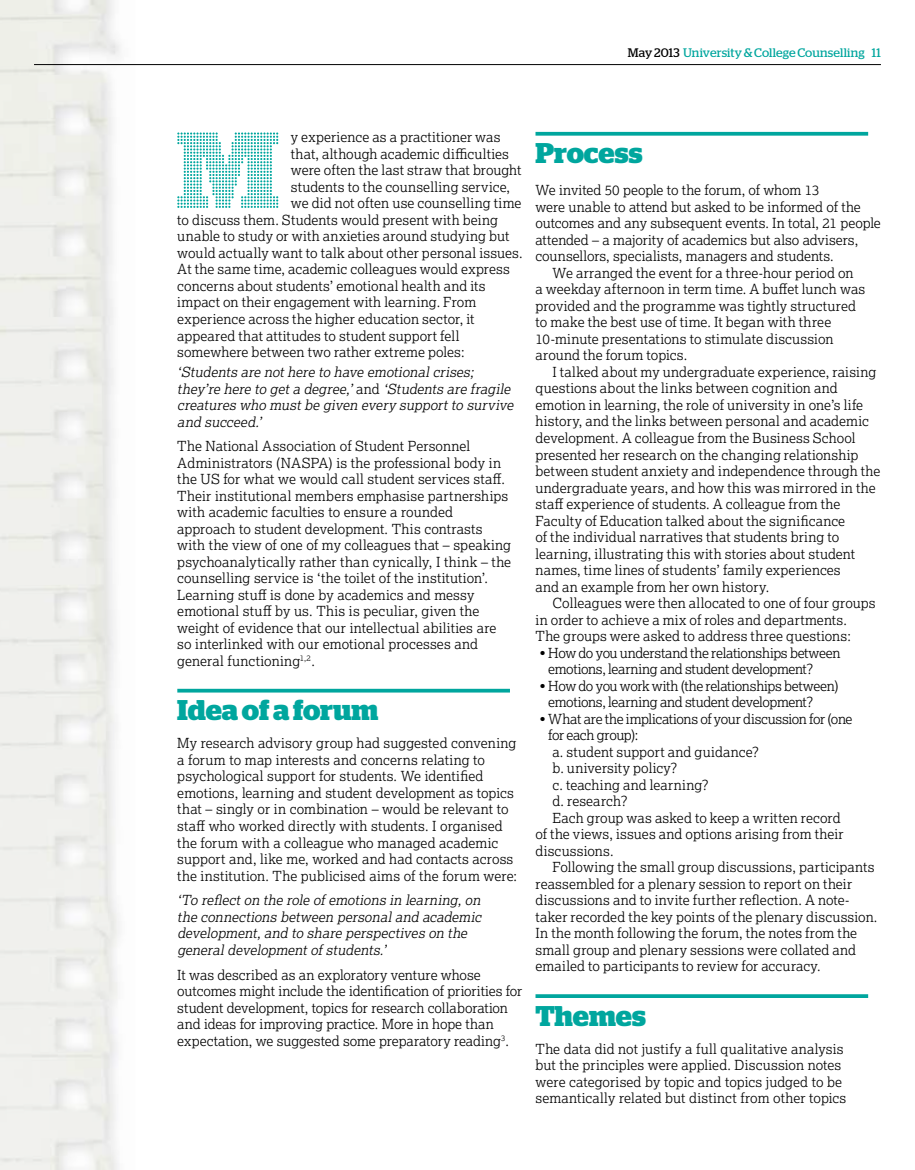
<style>
.page{position:relative;width:915px;height:1170px;background:#fff}
.page>*{position:absolute;margin:0;border:0;box-sizing:border-box;transform-origin:0 0}
.t1{font:106.2px "Stag Bold Dot";color:#00a69e}
.t2{font:700 28.5px "Stag";letter-spacing:-.005em;color:#00a69e}
.t3{font:300 13.8px/16.5px "Lexia";letter-spacing:.005em;color:#000}
.t4{font:italic 300 13.8px/16.5px "Lexia";color:#000}
.t5{font:300 13.8px/16.5px "Lexia";letter-spacing:-.025em;color:#000}
.t6{font:300 13.8px "Lexia";letter-spacing:-.035em;color:#000}
.t7{font:12.3px "Stag";letter-spacing:.01em;color:#00a69e}
.s1{color:#000}
.s2{font-style:normal}
</style>
<div class="page">
<hr style="left:34px;top:64px;width:846px;height:1px;background:#000">
<svg style="left:177px;top:688px;width:333px;height:4px"></svg>
<svg style="left:535px;top:132px;width:332px;height:4px"></svg>
<hr style="left:535px;top:994px;width:332px;height:3px;background:#00a69e">
<p class="t7" style="left:627px;top:45px;width:254px"><span class="s1">May 2013</span> University &amp; College Counselling 11</p>
<h1 class="t1" style="left:175px;top:107px;width:107px">M</h1>
<p class="t3" style="left:291px;top:129px;width:211px">y experience as a practitioner was</p>
<p class="t3" style="left:291px;top:145px;width:219px">that, although academic difficulties</p>
<p class="t3" style="left:291px;top:162px;width:232px">were often the last straw that brought</p>
<p class="t3" style="left:291px;top:178px;width:221px">students to the counselling service,</p>
<p class="t3" style="left:291px;top:195px;width:232px">we did not often use counselling time</p>
<p class="t3" style="left:177px;top:211px;width:322px">to discuss them. Students would present with being</p>
<p class="t3" style="left:177px;top:228px;width:333px">unable to study or with anxieties around studying but</p>
<p class="t3" style="left:177px;top:244px;width:347px">would actually want to talk about other personal issues.</p>
<p class="t3" style="left:177px;top:261px;width:334px">At the same time, academic colleagues would express</p>
<p class="t3" style="left:177px;top:277px;width:310px">concerns about students’ emotional health and its</p>
<p class="t3" style="left:177px;top:294px;width:300px">impact on their engagement with learning. From</p>
<p class="t3" style="left:177px;top:310px;width:298px">experience across the higher education sector, it</p>
<p class="t3" style="left:177px;top:327px;width:283px">appeared that attitudes to student support fell</p>
<p class="t3" style="left:177px;top:343px;width:288px">somewhere between two rather extreme poles:</p>
<p class="t4" style="left:177px;top:363px;width:340px">‘Students are nothere to have emotionalcrises; they’re here to geta degree,’<span class="s2">a n d</span> ‘Students are fragile creatures who mustbe given every supportto survive and succeed.’</p>
<p class="t3" style="left:177px;top:437px;width:335px">The National Association of Student Personnel Administrators (NASPA) is the professional body in the US for what we would call student services staff.<br>Their institutional members emphasise partnerships with academic faculties to ensure a rounded approach to student development. This contrasts with the view of one of my colleagues that – speaking psychoanalytically rather than cynically, I think – the counselling service is ‘the toilet of the institution’.<br>Learning stuff is done by academics and messy emotional stuff by us. This is peculiar, given the weight of evidence that our intellectual abilities are so interlinked with our emotional processes and general functioning<sup>1,2</sup>.</p>
<h2 class="t2" style="left:177px;top:693px;width:202px">Idea of a forum</h2>
<p class="t3" style="left:177px;top:734px;width:341px">My research advisory group had suggested convening a forum to map interests and concerns relating to psychological support for students. We identified emotions, learning and student development as topics that – singly or in combination – would be relevant to staff who worked directly with students. I organised the forum with a colleague who managed academic support and, like me, worked and had contacts across the institution. The publicised aims of the forum were:</p>
<p class="t4" style="left:177px;top:891px;width:308px">‘To reflecton the role ofemotions in learning,on the connections between personaland academic development,and to share perspectives on the generaldevelopmentofstudents.’</p>
<p class="t3" style="left:177px;top:965px;width:346px">It was described as an exploratory venture whose outcomes might include the identification of priorities for student development, topics for research collaboration and ideas for improving practice. More in hope than expectation, we suggested some preparatory reading<sup>3</sup>.</p>
<h2 class="t2" style="left:535px;top:137px;width:109px">Process</h2>
<p class="t3" style="left:535px;top:182px;width:285px">We invited 50 people to the forum, of whom 13</p>
<p class="t3" style="left:535px;top:198px;width:326px">were unable to attend but asked to be informed of the</p>
<p class="t3" style="left:535px;top:215px;width:347px">outcomes and any subsequent events. In total, 21 people</p>
<p class="t3" style="left:535px;top:231px;width:324px">attended – a majority of academics but also advisers,</p>
<p class="t3" style="left:535px;top:248px;width:299px">counsellors, specialists, managers and students.</p>
<p class="t3" style="left:552px;top:264px;width:302px">We arranged the event for a three-hour period on</p>
<p class="t3" style="left:535px;top:281px;width:331px">a weekday afternoon in term time. A buffet lunch was</p>
<p class="t3" style="left:535px;top:297px;width:322px">provided and the programme was tightly structured</p>
<p class="t3" style="left:535px;top:314px;width:297px">to make the best use of time. It began with three</p>
<p class="t3" style="left:535px;top:330px;width:299px">10-minute presentations to stimulate discussion</p>
<p class="t3" style="left:535px;top:347px;width:153px">around the forum topics.</p>
<p class="t3" style="left:552px;top:363px;width:325px">I talked about my undergraduate experience, raising</p>
<p class="t3" style="left:535px;top:380px;width:303px">questions about the links between cognition and</p>
<p class="t3" style="left:535px;top:396px;width:329px">emotion in learning, the role of university in one’s life</p>
<p class="t3" style="left:535px;top:413px;width:335px">history, and the links between personal and academic</p>
<p class="t3" style="left:535px;top:429px;width:321px">development. A colleague from the Business School</p>
<p class="t3" style="left:535px;top:446px;width:324px">presented her research on the changing relationship</p>
<p class="t3" style="left:535px;top:462px;width:346px">between student anxiety and independence through the</p>
<p class="t3" style="left:535px;top:479px;width:341px">undergraduate years, and how this was mirrored in the</p>
<p class="t3" style="left:535px;top:495px;width:306px">staff experience of students. A colleague from the</p>
<p class="t3" style="left:535px;top:512px;width:311px">Faculty of Education talked about the significance</p>
<p class="t3" style="left:535px;top:528px;width:305px">of the individual narratives that students bring to</p>
<p class="t3" style="left:535px;top:545px;width:321px">learning, illustrating this with stories about student</p>
<p class="t3" style="left:535px;top:561px;width:306px">names, time lines of students’ family experiences</p>
<p class="t3" style="left:535px;top:578px;width:235px">and an example from her own history.</p>
<p class="t3" style="left:552px;top:594px;width:324px">Colleagues were then allocated to one of four groups</p>
<p class="t3" style="left:535px;top:611px;width:313px">in order to achieve a mix of roles and departments.</p>
<p class="t3" style="left:535px;top:627px;width:317px">The groups were asked to address three questions:</p>
<p class="t5" style="left:548px;top:644px;width:294px;text-indent:-9px">• How do you understand the relationships between emotions, learning and student development?</p>
<p class="t5" style="left:548px;top:677px;width:292px;text-indent:-9px">• How do you work with (the relationships between) emotions, learning and student development?</p>
<p class="t5" style="left:539px;top:710px;width:314px">• What are the implications of your discussion for (one</p>
<p class="t6" style="left:548px;top:726px;width:91px">for each group):</p>
<p class="t3" style="left:552px;top:743px;width:208px">a. student support and guidance?</p>
<p class="t3" style="left:552px;top:759px;width:126px">b. university policy?</p>
<p class="t3" style="left:552px;top:776px;width:158px">c. teaching and learning?</p>
<p class="t3" style="left:552px;top:792px;width:77px">d. research?</p>
<p class="t3" style="left:552px;top:809px;width:289px">Each group was asked to keep a written record</p>
<p class="t3" style="left:535px;top:825px;width:309px">of the views, issues and options arising from their</p>
<p class="t3" style="left:535px;top:842px;width:80px">discussions.</p>
<p class="t3" style="left:552px;top:858px;width:323px">Following the small group discussions, participants</p>
<p class="t3" style="left:535px;top:875px;width:318px">reassembled for a plenary session to report on their</p>
<p class="t3" style="left:535px;top:891px;width:315px">discussions and to invite further reflection. A note-</p>
<p class="t3" style="left:535px;top:908px;width:343px">taker recorded the key points of the plenary discussion.</p>
<p class="t3" style="left:535px;top:924px;width:323px">In the month following the forum, the notes from the</p>
<p class="t3" style="left:535px;top:941px;width:322px">small group and plenary sessions were collated and</p>
<p class="t3" style="left:535px;top:957px;width:286px">emailed to participants to review for accuracy.</p>
<h2 class="t2" style="left:535px;top:998px;width:112px">Themes</h2>
<p class="t3" style="left:535px;top:1040px;width:312px">The data did not justify a full qualitative analysis but the principles were applied. Discussion notes were categorised by topic and topics judged to be semantically related but distinct from other topics</p>
</div>
